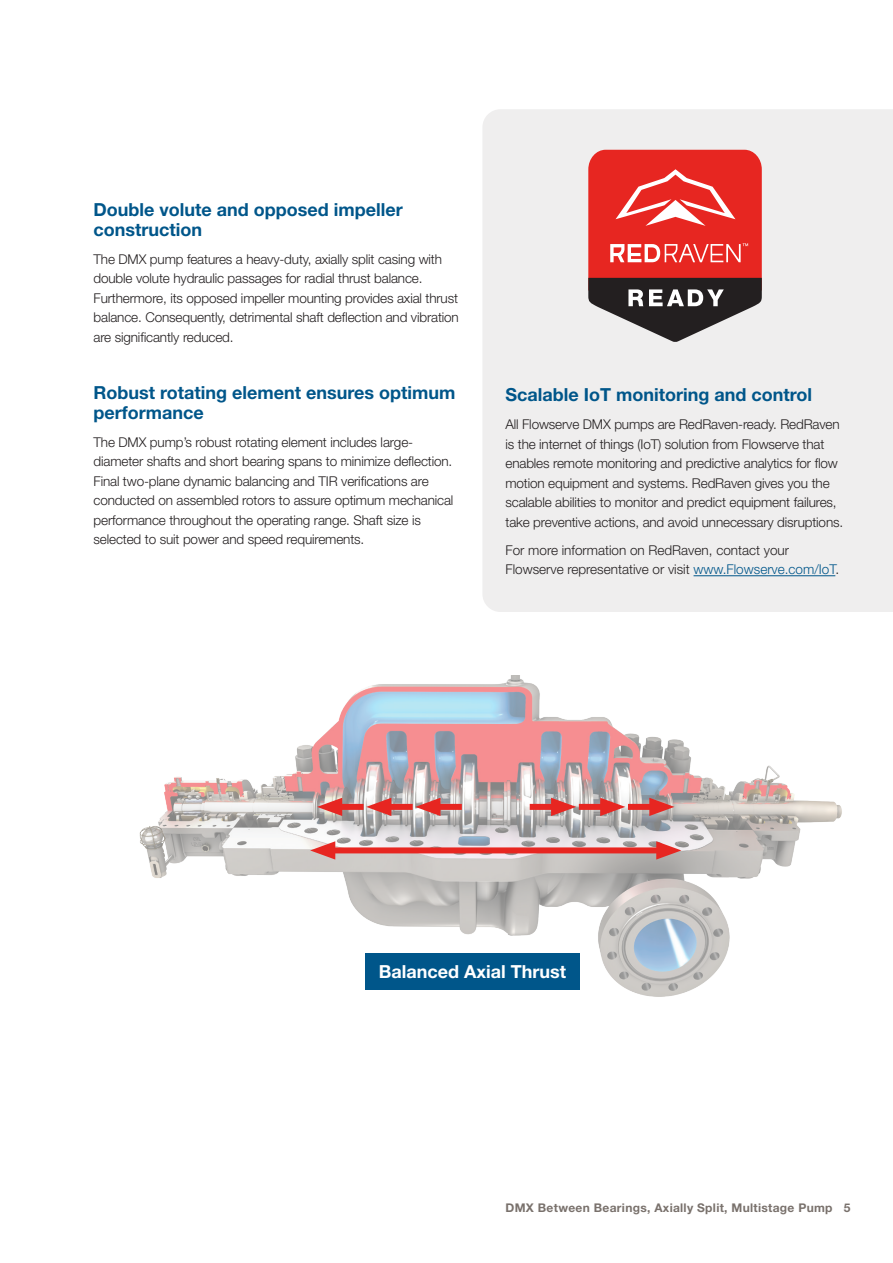
<style>
.page{position:relative;width:893px;height:1263px;background:#fff}
.page>*{position:absolute;margin:0;border:0;box-sizing:border-box;transform-origin:0 0}
.Subhead_Level_1__blu{font:700 18px/19.5px "Helvetica Neue LT Std";color:#00568a}
.Subhead_Level_1__blu-2{font:700 18px "Helvetica Neue LT Std";color:#fff}
.Body_copy{font:300 13.5px/19.5px "Helvetica Neue LT Std";letter-spacing:-.01em;color:#231f20}
.t1{font:700 12px "Helvetica Neue LT Std";letter-spacing:.025em;color:#79716c}
.s1{color:#00568a}
</style>
<div class="page">
<img style="left:139px;top:675px;width:703px;height:322px">
<div style="left:365px;top:953px;width:215px;height:37px;background:#00568a"></div>
<div style="left:325px;top:847px;width:342px;height:6px;background:#e72621"></div>
<svg style="left:310px;top:841px;width:25px;height:18px"></svg>
<svg style="left:656px;top:841px;width:25px;height:18px"></svg>
<div style="left:628px;top:804px;width:32px;height:6px;background:#e72621"></div>
<svg style="left:649px;top:798px;width:25px;height:18px"></svg>
<div style="left:332px;top:804px;width:32px;height:6px;background:#e72621"></div>
<svg style="left:317px;top:798px;width:25px;height:18px"></svg>
<div style="left:579px;top:804px;width:32px;height:6px;background:#e72621"></div>
<svg style="left:600px;top:798px;width:25px;height:18px"></svg>
<div style="left:381px;top:804px;width:32px;height:6px;background:#e72621"></div>
<svg style="left:366px;top:798px;width:25px;height:18px"></svg>
<div style="left:530px;top:804px;width:31px;height:6px;background:#e72621"></div>
<svg style="left:551px;top:798px;width:25px;height:18px"></svg>
<div style="left:430px;top:804px;width:32px;height:6px;background:#e72621"></div>
<svg style="left:415px;top:798px;width:25px;height:18px"></svg>
<div style="left:483px;top:109px;width:410px;height:503px;background:#efeeee"></div>
<svg style="left:588px;top:150px;width:174px;height:192px;background:#c14e4c"></svg>
<hr style="left:693px;top:575px;width:142px;height:1px;background:#00568a">
<p class="Subhead_Level_1__blu" style="left:94px;top:200px;width:311px">Double volute and opposed impeller construction</p>
<p class="Body_copy" style="left:94px;top:249px;width:367px">The DMX pump features a heavy-duty, axially split casing with double volute hydraulic passages for radial thrust balance.<br>Furthermore, its opposed impeller mounting provides axial thrust balance. Consequently, detrimental shaft deflection and vibration are significantly reduced.</p>
<p class="Subhead_Level_1__blu" style="left:94px;top:383px;width:363px">Robust rotating element ensures optimum performance</p>
<p class="Body_copy" style="left:94px;top:432px;width:361px">The DMX pump’s robust rotating element includes large&shy;diameter shafts and short bearing spans to minimize deflection.<br>Final two-plane dynamic balancing and TIR verifications are conducted on assembled rotors to assure optimum mechanical performance throughout the operating range. Shaft size is selected to suit power and speed requirements.</p>
<p class="Subhead_Level_1__blu" style="left:505px;top:385px;width:308px">Scalable IoT monitoring and control</p>
<p class="Body_copy" style="left:505px;top:415px;width:339px">All Flowserve DMX pumps are RedRaven-ready. RedRaven is the internet of things (IoT) solution from Flowserve that enables remote monitoring and predictive analytics for flow motion equipment and systems. RedRaven gives you the scalable abilities to monitor and predict equipment failures, take preventive actions, and avoid unnecessary disruptions.</p>
<p class="Body_copy" style="left:505px;top:540px;width:335px">For more information on RedRaven, contact your<br>Flowserve representative or visit <span class="s1">www.Flowserve.com/IoT</span>.</p>
<p class="Subhead_Level_1__blu-2" style="left:379px;top:960px;width:189px">Balanced Axial Thrust</p>
<p class="t1" style="left:506px;top:1201px;width:346px">DMX Between Bearings, Axially Split, Multistage Pump 5</p>
</div>
